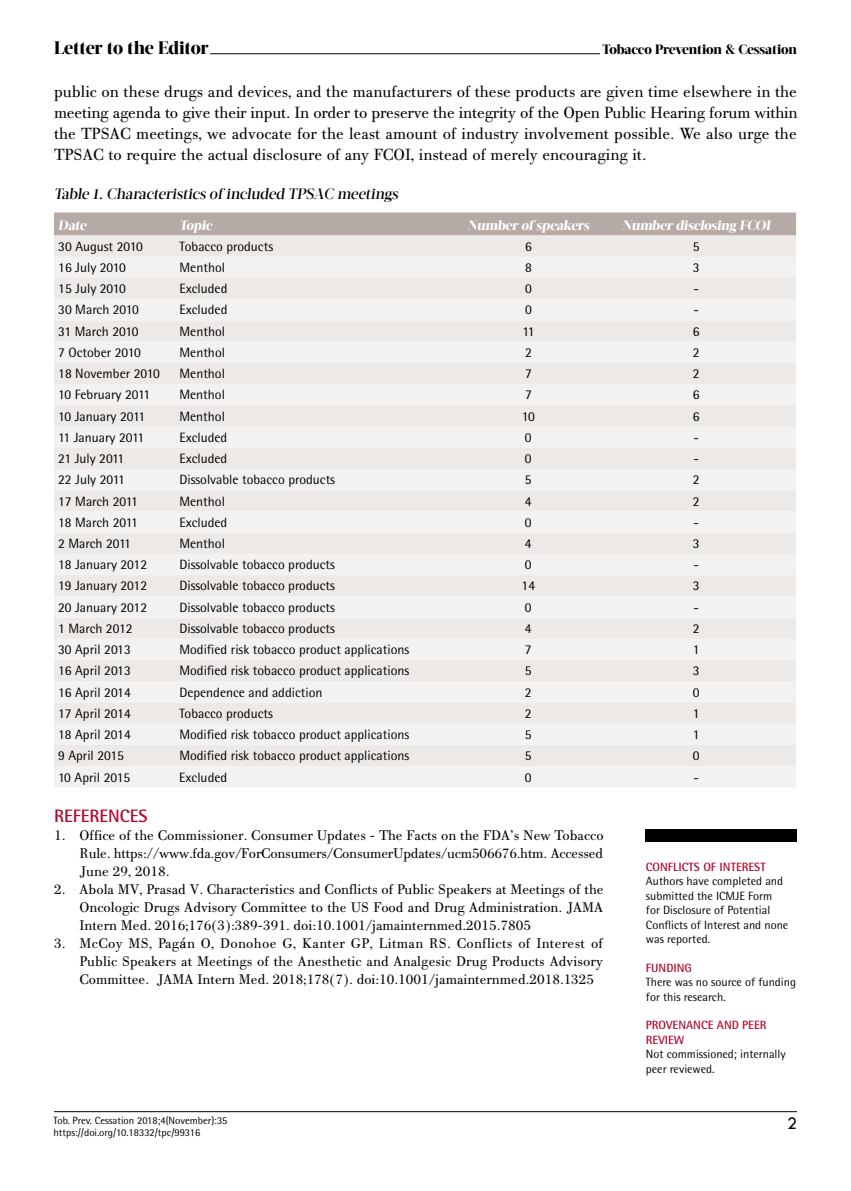
<style>
.page{position:relative;width:851px;height:1191px;background:#fff}
.page>*{position:absolute;margin:0;border:0;box-sizing:border-box;transform-origin:0 0}
.t1{font:800 18px "Acta Display W04";letter-spacing:-.01em;color:#000}
.t2{font:700 18px "Rotis Semi Sans Hel";color:#b10b2d}
.t3{font:18px "Tw Cen";color:#000}
.t4{font:17.25px/20.7px "PF Bodoni Text";color:#000;text-align:justify}
.t5{font:15px/18px "PF Bodoni Text";color:#000;text-align:justify}
.t6{font:500 15px "Acta Display W04";color:#000}
.t7{font:13.5px "Rotis Semi Sans Hel";color:#000}
.t8{font:800 13.5px "Acta Display W04";color:#fff}
.t9{font:800 13.5px "Acta Display W04";letter-spacing:-.01em;color:#000}
.t10{font:12px/14.4px "Rotis Semi Sans Hel";color:#000}
.t11{font:700 12px/14.4px "Rotis Semi Sans Hel";color:#b10b2d}
.t12{font:10.5px/12.6px "Rotis Semi Sans Hel";color:#000}
.s1{font-family:"Javanese Text"}
</style>
<div class="page">
<hr style="left:210px;top:53px;width:390px;height:1px;background:#000">
<hr style="left:54px;top:1111px;width:742px;height:1px;background:#000">
<div style="left:645px;top:829px;width:151px;height:13px;background:#000"></div>
<div style="left:54px;top:212px;width:742px;height:23px;background:#b6aaa7"></div>
<div style="left:54px;top:235px;width:742px;height:22px;background:#ece9e7"></div>
<svg style="left:54px;top:257px;width:742px;height:530px;fill:#f4f2f1"></svg>
<h1 class="t1" style="left:54px;top:36px;width:156px">Letter to the Editor</h1>
<p class="t9" style="left:602px;top:41px;width:196px">Tobacco Prevention &amp; Cessation</p>
<p class="t4" style="left:54px;top:82px;width:745px">public on these drugs and devices, and the manufacturers of these products are given time elsewhere in the meeting agenda to give their input. In order to preserve the integrity of the Open Public Hearing forum within the TPSAC meetings, we advocate for the least amount of industry involvement possible. We also urge the TPSAC to require the actual disclosure of any FCOI, instead of merely encouraging it.</p>
<p class="t6" style="left:54px;top:185px;width:348px">Table 1. Characteristics of included TPSAC meetings</p>
<p class="t8" style="left:58px;top:217px;width:32px">Date</p>
<p class="t8" style="left:179px;top:217px;width:37px">Topic</p>
<p class="t8" style="left:467px;top:217px;width:126px">Number of speakers</p>
<p class="t8" style="left:622px;top:217px;width:152px">Number disclosing FCOI</p>
<p class="t7" style="left:58px;top:238px;width:86px">30 August 2010</p>
<p class="t7" style="left:179px;top:238px;width:95px">Tobacco products</p>
<p class="t7" style="left:525px;top:238px;width:8px">6</p>
<p class="t7" style="left:692px;top:238px;width:8px">5</p>
<p class="t7" style="left:58px;top:259px;width:69px">16 July 2010</p>
<p class="t7" style="left:179px;top:259px;width:47px">Menthol</p>
<p class="t7" style="left:525px;top:259px;width:8px">8</p>
<p class="t7" style="left:692px;top:259px;width:8px">3</p>
<p class="t7" style="left:58px;top:281px;width:69px">15 July 2010</p>
<p class="t7" style="left:179px;top:281px;width:49px">Excluded</p>
<p class="t7" style="left:525px;top:281px;width:8px">0</p>
<p class="t7" style="left:693px;top:281px;width:7px">-</p>
<p class="t7" style="left:58px;top:302px;width:82px">30 March 2010</p>
<p class="t7" style="left:179px;top:302px;width:49px">Excluded</p>
<p class="t7" style="left:525px;top:302px;width:8px">0</p>
<p class="t7" style="left:693px;top:302px;width:7px">-</p>
<p class="t7" style="left:58px;top:323px;width:82px">31 March 2010</p>
<p class="t7" style="left:179px;top:323px;width:47px">Menthol</p>
<p class="t7" style="left:522px;top:323px;width:14px">11</p>
<p class="t7" style="left:692px;top:323px;width:8px">6</p>
<p class="t7" style="left:58px;top:344px;width:84px">7 October 2010</p>
<p class="t7" style="left:179px;top:344px;width:47px">Menthol</p>
<p class="t7" style="left:525px;top:344px;width:8px">2</p>
<p class="t7" style="left:692px;top:344px;width:8px">2</p>
<p class="t7" style="left:58px;top:365px;width:103px">18 November 2010</p>
<p class="t7" style="left:179px;top:365px;width:47px">Menthol</p>
<p class="t7" style="left:525px;top:365px;width:8px">7</p>
<p class="t7" style="left:692px;top:365px;width:8px">2</p>
<p class="t7" style="left:58px;top:387px;width:93px">10 February 2011</p>
<p class="t7" style="left:179px;top:387px;width:47px">Menthol</p>
<p class="t7" style="left:525px;top:387px;width:8px">7</p>
<p class="t7" style="left:692px;top:387px;width:8px">6</p>
<p class="t7" style="left:58px;top:408px;width:88px">10 January 2011</p>
<p class="t7" style="left:179px;top:408px;width:47px">Menthol</p>
<p class="t7" style="left:521px;top:408px;width:15px">10</p>
<p class="t7" style="left:692px;top:408px;width:8px">6</p>
<p class="t7" style="left:58px;top:429px;width:87px">11 January 2011</p>
<p class="t7" style="left:179px;top:429px;width:49px">Excluded</p>
<p class="t7" style="left:525px;top:429px;width:8px">0</p>
<p class="t7" style="left:693px;top:429px;width:7px">-</p>
<p class="t7" style="left:58px;top:450px;width:68px">21 July 2011</p>
<p class="t7" style="left:179px;top:450px;width:49px">Excluded</p>
<p class="t7" style="left:525px;top:450px;width:8px">0</p>
<p class="t7" style="left:693px;top:450px;width:7px">-</p>
<p class="t7" style="left:58px;top:472px;width:68px">22 July 2011</p>
<p class="t7" style="left:179px;top:472px;width:157px">Dissolvable tobacco products</p>
<p class="t7" style="left:525px;top:472px;width:8px">5</p>
<p class="t7" style="left:692px;top:472px;width:8px">2</p>
<p class="t7" style="left:58px;top:493px;width:81px">17 March 2011</p>
<p class="t7" style="left:179px;top:493px;width:47px">Menthol</p>
<p class="t7" style="left:525px;top:493px;width:8px">4</p>
<p class="t7" style="left:692px;top:493px;width:8px">2</p>
<p class="t7" style="left:58px;top:514px;width:81px">18 March 2011</p>
<p class="t7" style="left:179px;top:514px;width:49px">Excluded</p>
<p class="t7" style="left:525px;top:514px;width:8px">0</p>
<p class="t7" style="left:693px;top:514px;width:7px">-</p>
<p class="t7" style="left:58px;top:535px;width:74px">2 March 2011</p>
<p class="t7" style="left:179px;top:535px;width:47px">Menthol</p>
<p class="t7" style="left:525px;top:535px;width:8px">4</p>
<p class="t7" style="left:692px;top:535px;width:8px">3</p>
<p class="t7" style="left:58px;top:556px;width:90px">18 January 2012</p>
<p class="t7" style="left:179px;top:556px;width:157px">Dissolvable tobacco products</p>
<p class="t7" style="left:525px;top:556px;width:8px">0</p>
<p class="t7" style="left:693px;top:556px;width:7px">-</p>
<p class="t7" style="left:58px;top:578px;width:90px">19 January 2012</p>
<p class="t7" style="left:179px;top:578px;width:157px">Dissolvable tobacco products</p>
<p class="t7" style="left:521px;top:578px;width:15px">14</p>
<p class="t7" style="left:692px;top:578px;width:8px">3</p>
<p class="t7" style="left:58px;top:599px;width:90px">20 January 2012</p>
<p class="t7" style="left:179px;top:599px;width:157px">Dissolvable tobacco products</p>
<p class="t7" style="left:525px;top:599px;width:8px">0</p>
<p class="t7" style="left:693px;top:599px;width:7px">-</p>
<p class="t7" style="left:58px;top:620px;width:76px">1 March 2012</p>
<p class="t7" style="left:179px;top:620px;width:157px">Dissolvable tobacco products</p>
<p class="t7" style="left:525px;top:620px;width:8px">4</p>
<p class="t7" style="left:692px;top:620px;width:8px">2</p>
<p class="t7" style="left:58px;top:641px;width:74px">30 April 2013</p>
<p class="t7" style="left:179px;top:641px;width:231px">Modified risk tobacco product applications</p>
<p class="t7" style="left:525px;top:641px;width:8px">7</p>
<p class="t7" style="left:692px;top:641px;width:8px">1</p>
<p class="t7" style="left:58px;top:663px;width:74px">16 April 2013</p>
<p class="t7" style="left:179px;top:663px;width:231px">Modified risk tobacco product applications</p>
<p class="t7" style="left:525px;top:663px;width:8px">5</p>
<p class="t7" style="left:692px;top:663px;width:8px">3</p>
<p class="t7" style="left:58px;top:684px;width:74px">16 April 2014</p>
<p class="t7" style="left:179px;top:684px;width:145px">Dependence and addiction</p>
<p class="t7" style="left:525px;top:684px;width:8px">2</p>
<p class="t7" style="left:692px;top:684px;width:8px">0</p>
<p class="t7" style="left:58px;top:705px;width:74px">17 April 2014</p>
<p class="t7" style="left:179px;top:705px;width:95px">Tobacco products</p>
<p class="t7" style="left:525px;top:705px;width:8px">2</p>
<p class="t7" style="left:692px;top:705px;width:8px">1</p>
<p class="t7" style="left:58px;top:726px;width:74px">18 April 2014</p>
<p class="t7" style="left:179px;top:726px;width:231px">Modified risk tobacco product applications</p>
<p class="t7" style="left:525px;top:726px;width:8px">5</p>
<p class="t7" style="left:692px;top:726px;width:8px">1</p>
<p class="t7" style="left:58px;top:747px;width:67px">9 April 2015</p>
<p class="t7" style="left:179px;top:747px;width:231px">Modified risk tobacco product applications</p>
<p class="t7" style="left:524px;top:747px;width:8px">5</p>
<p class="t7" style="left:692px;top:747px;width:8px">0</p>
<p class="t7" style="left:58px;top:769px;width:74px">10 April 2015</p>
<p class="t7" style="left:179px;top:769px;width:49px">Excluded</p>
<p class="t7" style="left:524px;top:769px;width:8px">0</p>
<p class="t7" style="left:693px;top:769px;width:7px">-</p>
<h1 class="t2" style="left:54px;top:805px;width:95px">REFERENCES</h1>
<p class="t5" style="left:80px;top:826px;width:525px;text-indent:-26px">1. Office of the Commissioner. Consumer Updates - The Facts on the FDA’s New Tobacco Rule. https://www.fda.gov/ForConsumers/ConsumerUpdates/ucm506676.htm. Accessed June 29, 2018.</p>
<p class="t5" style="left:80px;top:880px;width:525px;text-indent:-26px">2. Abola MV, Prasad V. Characteristics and Conflicts of Public Speakers at Meetings of the Oncologic Drugs Advisory Committee to the US Food and Drug Administration. JAMA Intern Med. 2016;176(3):389-391. doi:10.1001/jamainternmed.2015.7805</p>
<p class="t5" style="left:80px;top:934px;width:525px;text-indent:-26px">3. McCoy MS, Pag<span class="s1">á</span>n O, Donohoe G, Kanter GP, Litman RS. Conflicts of Interest of Public Speakers at Meetings of the Anesthetic and Analgesic Drug Products Advisory Committee. JAMA Intern Med. 2018;178(7). doi:10.1001/jamainternmed.2018.1325</p>
<p class="t12" style="left:53px;top:1113px;width:175px">Tob. Prev. Cessation 2018;4(November):35 https://doi.org/10.18332/tpc/99316</p>
<p class="t11" style="left:645px;top:859px;width:121px">CONFLICTS OF INTEREST</p>
<p class="t10" style="left:645px;top:874px;width:144px">Authors have completed and submitted the ICMJE Form for Disclosure of Potential<br>Conflicts of Interest and none was reported.</p>
<p class="t11" style="left:645px;top:960px;width:48px">FUNDING</p>
<p class="t10" style="left:645px;top:974px;width:152px">There was no source of funding for this research.</p>
<p class="t11" style="left:645px;top:1018px;width:122px">PROVENANCE AND PEER<br>REVIEW</p>
<p class="t10" style="left:645px;top:1046px;width:141px">Not commissioned; internally peer reviewed.</p>
<h1 class="t3" style="left:786px;top:1112px;width:11px">2</h1>
</div>
